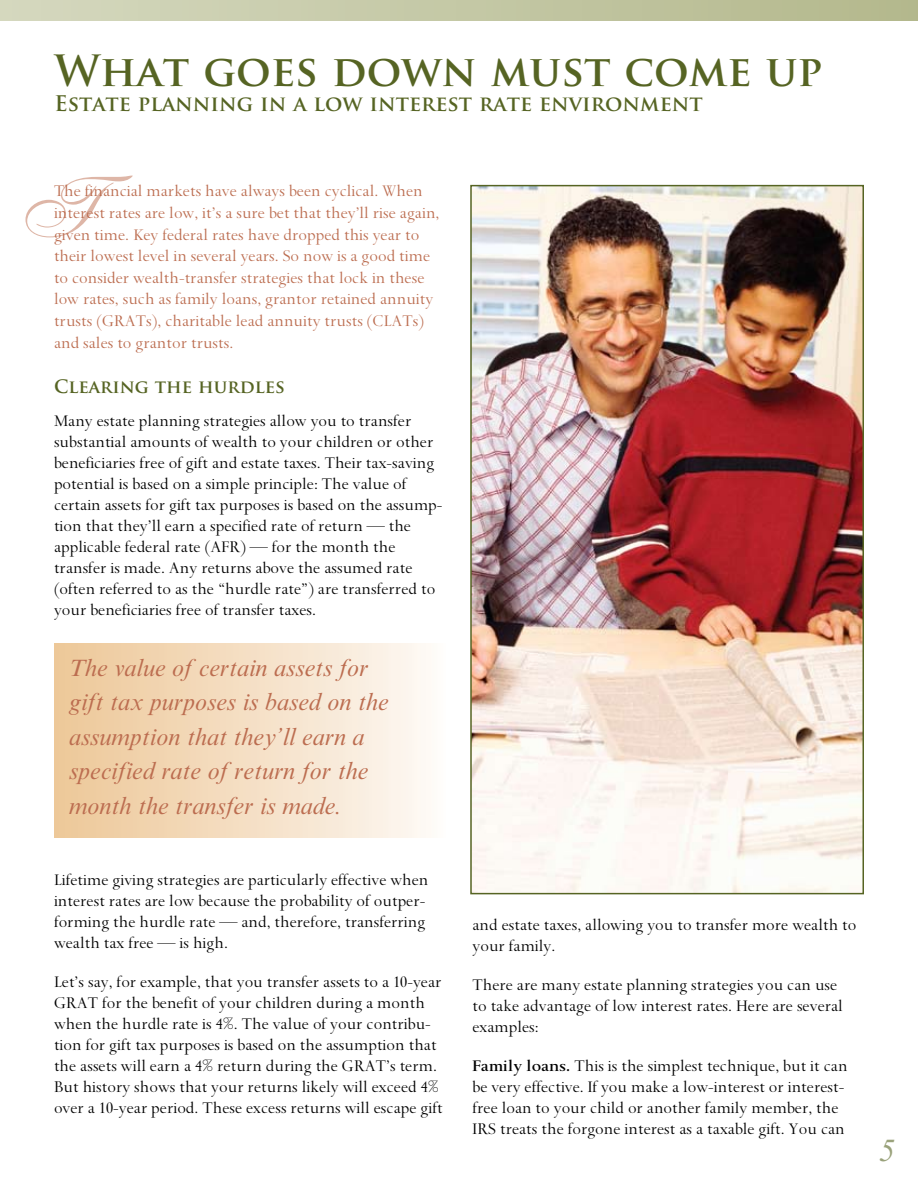
<style>
.page{position:relative;width:918px;height:1188px;background:#fff}
.page>*{position:absolute;margin:0;border:0;box-sizing:border-box;transform-origin:0 0}
.t1{font:700 42px "Trajan Pro";color:#566423}
.t2{font:italic 31.5px "Times New Roman MT Std";color:#9aa27b}
.t3{font:italic 24px/34.5px "Times New Roman MT Std";color:#bc6d50}
.t4{font:700 21px "Trajan Pro";color:#566423}
.t5{font:18px/21px "Spectrum MT Std";color:#000}
.t6{font:18px/21.6px "Spectrum MT Std";color:#bc6d50}
.t7{font:700 18px "Trajan Pro";color:#566423}
.s1{font-weight:600}
</style>
<div class="page">
<svg style="left:25px;top:176px;width:108px;height:61px"></svg>
<div style="left:0;top:0;width:918px;height:21px;background:linear-gradient(to right,#d5d8bf,#b4b88c)"></div>
<img style="left:473px;top:188px;width:388px;height:703px">
<div style="left:470px;top:185px;width:394px;height:709px;border:2px solid #566423"></div>
<div style="left:54px;top:644px;width:392px;height:194px;background:linear-gradient(to right,#edc696,#fefaf6)"></div>
<h1 class="t1" style="left:54px;top:44px;width:770px">What goes down must come up</h1>
<p class="t4" style="left:54px;top:90px;width:650px">Estate planning in a low interest rate environment</p>
<p class="t6" style="left:54px;top:181px;width:387px">The financial markets have always been cyclical. When interest rates are low, it’s a sure bet that they’ll rise again, given time. Key federal rates have dropped this year to their lowest level in several years. So now is a good time to consider wealth-transfer strategies that lock in these low rates, such as family loans, grantor retained annuity trusts (GRATs), charitable lead annuity trusts (CLATs) and sales to grantor trusts.</p>
<p class="t7" style="left:54px;top:375px;width:232px">Clearing the hurdles</p>
<p class="t5" style="left:54px;top:410px;width:390px">Many estate planning strategies allow you to transfer substantial amounts of wealth to your children or other beneficiaries free of gift and estate taxes. Their tax-saving potential is based on a simple principle: The value of certain assets for gift tax purposes is based on the assump&shy;tion that they’ll earn a specified rate of return — the applicable federal rate (AFR) — for the month the transfer is made. Any returns above the assumed rate (often referred to as the “hurdle rate”) are transferred to your beneficiaries free of transfer taxes.</p>
<h3 class="t3" style="left:69px;top:651px;width:321px">The value of certain assets for gift tax purposes is based on the assumption that they’ll earn a specified rate of return for the month the transfer is made.</h3>
<p class="t5" style="left:54px;top:869px;width:376px">Lifetime giving strategies are particularly effective when interest rates are low because the probability of outper&shy;forming the hurdle rate — and, therefore, transferring wealth tax free — is high.</p>
<p class="t5" style="left:54px;top:971px;width:390px">Let’s say, for example, that you transfer assets to a 10-year GRAT for the benefit of your children during a month when the hurdle rate is 4%. The value of your contribu&shy;tion for gift tax purposes is based on the assumption that the assets will earn a 4% return during the GRAT’s term.<br>But history shows that your returns likely will exceed 4% over a 10-year period. These excess returns will escape gift</p>
<p class="t5" style="left:472px;top:914px;width:385px">and estate taxes, allowing you to transfer more wealth to your family.</p>
<p class="t5" style="left:472px;top:974px;width:372px">There are many estate planning strategies you can use to take advantage of low interest rates. Here are several examples:</p>
<p class="t5" style="left:472px;top:1055px;width:377px"><span class="s1">Family loans.</span> This is the simplest technique, but it can be very effective. If you make a low-interest or interest&shy;free loan to your child or another family member, the IRS treats the forgone interest as a taxable gift. You can</p>
<h2 class="t2" style="left:879px;top:1133px;width:17px">5</h2>
</div>
